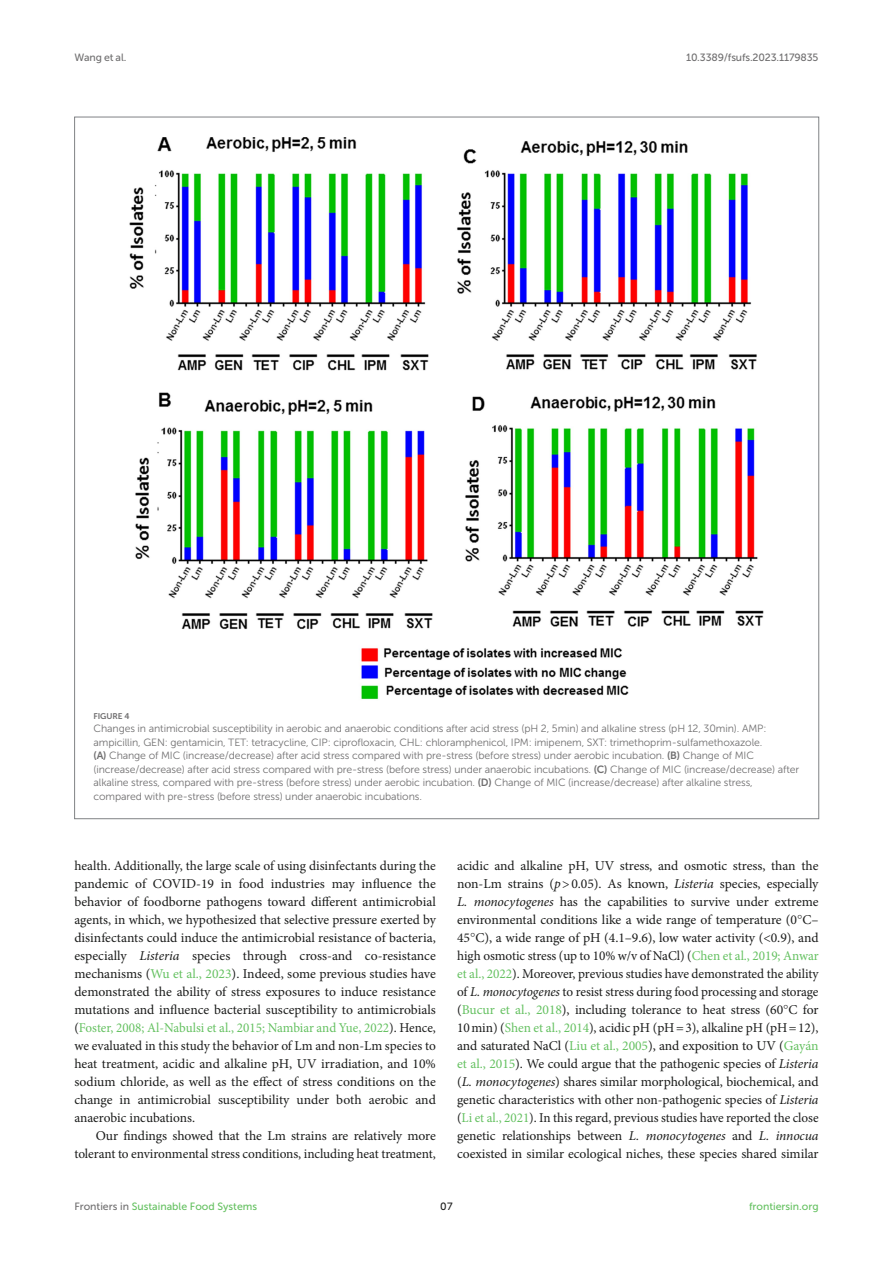
<style>
.page{position:relative;width:893px;height:1263px;background:#fff}
.page>*{position:absolute;margin:0;border:0;box-sizing:border-box;transform-origin:0 0}
.TEXT{font:13.5px/18px "Minion Pro";letter-spacing:-.005em;color:#1b1c1b;text-align:right}
.TEXT_FLUSH{font:13.5px/18px "Minion Pro";color:#1b1c1b;text-align:justify}
.FIG_LEG{font:10.5px/13.5px "Museo Sans 300";letter-spacing:-.01em;color:#706f70}
.t1{font:10.5px "Museo Sans 500";color:#65c161}
.t2{font:10.5px "Museo Sans 500";letter-spacing:-.015em;color:#706f70}
.t3{font:10.5px "Museo Sans 500";color:#1b1c1b}
.FIG_HD{font:8.25px "Museo Sans 700";letter-spacing:-.01em;color:#706f70}
.s1{font-family:"Museo Sans 700"}
.s2{font-style:italic}
.s3{color:#65c161}
.s4{font-family:"STIX"}
.s5{color:#706f70}
</style>
<div class="page">
<img style="left:129px;top:137px;width:635px;height:562px">
<p class="t2" style="left:74px;top:51px;width:53px">Wang et al.</p>
<p class="t2" style="left:686px;top:51px;width:134px">10.3389/fsufs.2023.1179835</p>
<p class="FIG_HD" style="left:94px;top:711px;width:37px">FIGURE 4</p>
<p class="FIG_LEG" style="left:94px;top:722px;width:707px">Changes in antimicrobial susceptibility in aerobic and anaerobic conditions after acid stress (pH 2, 5 min) and alkaline stress (pH 12, 30 min). AMP: ampicillin, GEN: gentamicin, TET: tetracycline, CIP: ciprofloxacin, CHL: chloramphenicol, IPM: imipenem, SXT: trimethoprim-sulfamethoxazole.<br><span class="s1">(A)</span> Change of MIC (increase/decrease) after acid stress compared with pre-stress (before stress) under aerobic incubation. <span class="s1">(B)</span> Change of MIC (increase/decrease) after acid stress compared with pre-stress (before stress) under anaerobic incubations. <span class="s1">(C)</span> Change of MIC (increase/decrease) after alkaline stress, compared with pre-stress (before stress) under aerobic incubation. <span class="s1">(D)</span> Change of MIC (increase/decrease) after alkaline stress, compared with pre-stress (before stress) under anaerobic incubations.</p>
<p class="TEXT_FLUSH" style="left:74px;top:857px;width:363px">health. Additionally, the large scale of using disinfectants during the pandemic of COVID-19 in food industries may influence the behavior of foodborne pathogens toward different antimicrobial agents, in which, we hypothesized that selective pressure exerted by disinfectants could induce the antimicrobial resistance of bacteria, especially <span class="s2">Listeria</span> species through cross-and co-resistance mechanisms (<span class="s3">Wu et al., 2023</span>). Indeed, some previous studies have demonstrated the ability of stress exposures to induce resistance mutations and influence bacterial susceptibility to antimicrobials (<span class="s3">Foster, 2008; Al-Nabulsi et al., 2015; Nambiar and Yue, 2022</span>). Hence, we evaluated in this study the behavior of Lm and non-Lm species to heat treatment, acidic and alkaline pH, UV irradiation, and 10% sodium chloride, as well as the effect of stress conditions on the change in antimicrobial susceptibility under both aerobic and anaerobic incubations.</p>
<p class="TEXT" style="left:74px;top:1127px;width:363px">Our findings showed that the Lm strains are relatively more tolerant to environmental stress conditions, including heat treatment,</p>
<p class="TEXT" style="left:457px;top:857px;width:363px;text-align:justify">acidic and alkaline pH, UV stress, and osmotic stress, than the non-Lm strains (<span class="s2">p</span>&gt;0.05). As known, <span class="s2">Listeria</span> species, especially <span class="s2">L. monocytogenes</span> has the capabilities to survive under extreme environmental conditions like a wide range of temperature (0<span class="s4">°</span>C– 45<span class="s4">°</span>C), a wide range of pH (4.1–9.6), low water activity (&lt;0.9), and high osmotic stress (up to 10% w/v of NaCl) (<span class="s3">Chen et al., 2019; Anwar et al., 2022</span>). Moreover, previous studies have demonstrated the ability of <span class="s2">L. monocytogenes</span> to resist stress during food processing and storage (<span class="s3">Bucur et al., 2018</span>), including tolerance to heat stress (60<span class="s4">°</span>C for 10min) (<span class="s3">Shen et al., 2014</span>), acidic pH (pH=3), alkaline pH (pH=12), and saturated NaCl (<span class="s3">Liu et al., 2005</span>), and exposition to UV (<span class="s3">Gayán et al., 2015</span>). We could argue that the pathogenic species of <span class="s2">Listeria </span>(<span class="s2">L. monocytogenes</span>) shares similar morphological, biochemical, and genetic characteristics with other non-pathogenic species of <span class="s2">Listeria </span>(<span class="s3">Li et al., 2021</span>). In this regard, previous studies have reported the close genetic relationships between <span class="s2">L. monocytogenes</span> and <span class="s2">L. innocua </span>coexisted in similar ecological niches, these species shared similar</p>
<p class="t1" style="left:74px;top:1200px;width:184px"><span class="s5">Frontiers in</span> Sustainable Food Systems</p>
<p class="t3" style="left:440px;top:1200px;width:14px">07</p>
<p class="t1" style="left:749px;top:1200px;width:71px">frontiersin.org</p>
</div>
